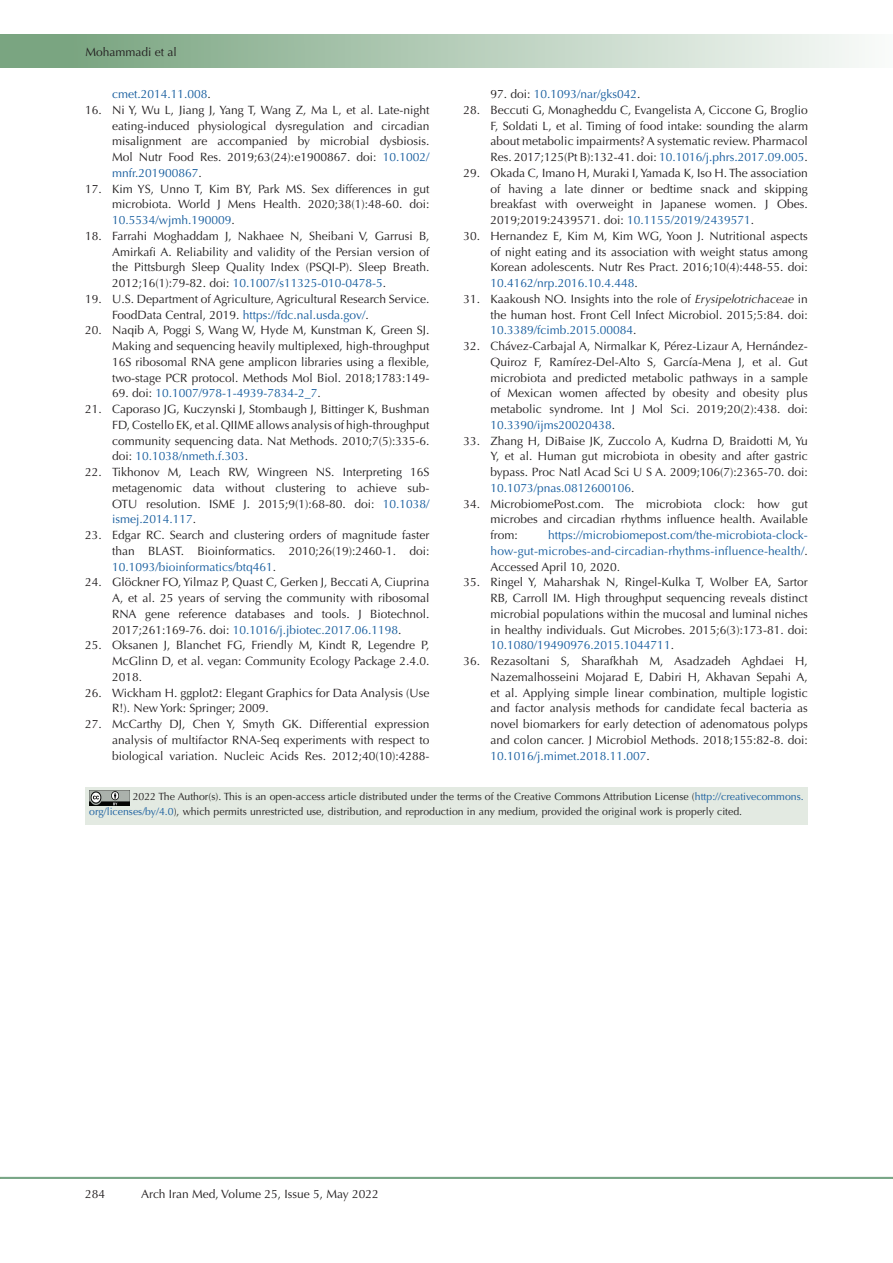
<style>
.page{position:relative;width:893px;height:1263px;background:#fff}
.page>*{position:absolute;margin:0;border:0;box-sizing:border-box;transform-origin:0 0}
.t1{font:12px/15.8px "Optima LT Std";color:#231f20;text-align:justify}
.t2{font:12px/15.8px "Optima LT Std";color:#175d9e;text-align:justify}
.t3{font:10.5px/15px "Optima LT Std";color:#231f20}
.s1{color:#231f20}
.s2{color:#175d9e}
.s3{font-style:italic}
</style>
<div class="page">
<div style="left:0;top:1177px;width:893px;height:2px;background:#0099e5;border:1px solid #7aa581"></div>
<div style="left:0;top:35px;width:893px;height:33px;background:linear-gradient(to right,#719f78,#f9fbf9)"></div>
<div style="left:85px;top:787px;width:723px;height:37px;background:#e3eae2"></div>
<img style="left:89px;top:791px;width:40px;height:14px">
<p class="t1" style="left:85px;top:45px;width:93px">Mohammadi et al</p>
<p class="t2" style="left:112px;top:86px;width:100px">cmet.2014.11.008<span class="s1">.</span></p>
<p class="t1" style="left:112px;top:102px;width:319px;text-indent:-27px">16. Ni Y, Wu L, Jiang J, Yang T, Wang Z, Ma L, et al. Late-night eating-induced physiological dysregulation and circadian misalignment are accompanied by microbial dysbiosis.<br>Mol Nutr Food Res. 2019;63(24):e1900867. doi: <span class="s2">10.1002/ mnfr.201900867</span>.</p>
<p class="t1" style="left:112px;top:181px;width:319px;text-indent:-27px">17. Kim YS, Unno T, Kim BY, Park MS. Sex differences in gut microbiota. World J Mens Health. 2020;38(1):48-60. doi:<br><span class="s2">10.5534/wjmh.190009</span>.</p>
<p class="t1" style="left:112px;top:228px;width:319px;text-indent:-27px">18. Farrahi Moghaddam J, Nakhaee N, Sheibani V, Garrusi B, Amirkafi A. Reliability and validity of the Persian version of the Pittsburgh Sleep Quality Index (PSQI-P). Sleep Breath.<br>2012;16(1):79-82. doi: <span class="s2">10.1007/s11325-010-0478-5</span>.</p>
<p class="t1" style="left:112px;top:291px;width:319px;text-indent:-27px">19. U.S. Department of Agriculture, Agricultural Research Service.<br>FoodData Central, 2019. <span class="s2">https://fdc.nal.usda.gov/</span>.</p>
<p class="t1" style="left:112px;top:323px;width:319px;text-indent:-27px">20. Naqib A, Poggi S, Wang W, Hyde M, Kunstman K, Green SJ.<br>Making and sequencing heavily multiplexed, high-throughput 16S ribosomal RNA gene amplicon libraries using a flexible, two-stage PCR protocol. Methods Mol Biol. 2018;1783:149-</p>
<p class="t2" style="left:112px;top:386px;width:210px"><span class="s1">69. doi:</span> 10.1007/978-1-4939-7834-2_7<span class="s1">.</span></p>
<p class="t1" style="left:112px;top:401px;width:319px;text-indent:-27px">21. Caporaso JG, Kuczynski J, Stombaugh J, Bittinger K, Bushman FD, Costello EK, et al. QIIME allows analysis of high-throughput community sequencing data. Nat Methods. 2010;7(5):335-6. doi: <span class="s2">10.1038/nmeth.f.303</span>.</p>
<p class="t1" style="left:112px;top:464px;width:319px;text-indent:-27px">22. Tikhonov M, Leach RW, Wingreen NS. Interpreting 16S metagenomic data without clustering to achieve sub-OTU resolution. ISME J. 2015;9(1):68-80. doi: <span class="s2">10.1038/ ismej.2014.117</span>.</p>
<p class="t1" style="left:112px;top:527px;width:319px;text-indent:-27px">23. Edgar RC. Search and clustering orders of magnitude faster than BLAST. Bioinformatics. 2010;26(19):2460-1. doi:<br><span class="s2">10.1093/bioinformatics/btq461</span>.</p>
<p class="t1" style="left:112px;top:575px;width:319px;text-indent:-27px">24. Glöckner FO, Yilmaz P, Quast C, Gerken J, Beccati A, Ciuprina A, et al. 25 years of serving the community with ribosomal RNA gene reference databases and tools. J Biotechnol.<br>2017;261:169-76. doi: <span class="s2">10.1016/j.jbiotec.2017.06.1198</span>.</p>
<p class="t1" style="left:112px;top:638px;width:319px;text-indent:-27px">25. Oksanen J, Blanchet FG, Friendly M, Kindt R, Legendre P, McGlinn D, et al. vegan: Community Ecology Package 2.4.0.<br>2018.</p>
<p class="t1" style="left:112px;top:685px;width:319px;text-indent:-27px">26. Wickham H. ggplot2: Elegant Graphics for Data Analysis (Use<br>R!). New York: Springer; 2009.</p>
<p class="t1" style="left:112px;top:716px;width:319px;text-indent:-27px">27. McCarthy DJ, Chen Y, Smyth GK. Differential expression analysis of multifactor RNA-Seq experiments with respect to biological variation. Nucleic Acids Res. 2012;40(10):4288-</p>
<p class="t2" style="left:490px;top:86px;width:152px"><span class="s1">97. doi:</span> 10.1093/nar/gks042<span class="s1">.</span></p>
<p class="t1" style="left:490px;top:102px;width:319px;text-indent:-27px">28. Beccuti G, Monagheddu C, Evangelista A, Ciccone G, Broglio F, Soldati L, et al. Timing of food intake: sounding the alarm about metabolic impairments? A systematic review. Pharmacol Res. 2017;125(Pt B):132-41. doi: <span class="s2">10.1016/j.phrs.2017.09.005</span>.</p>
<p class="t1" style="left:490px;top:165px;width:319px;text-indent:-27px">29. Okada C, Imano H, Muraki I, Yamada K, Iso H. The association of having a late dinner or bedtime snack and skipping breakfast with overweight in Japanese women. J Obes.<br>2019;2019:2439571. doi: <span class="s2">10.1155/2019/2439571</span>.</p>
<p class="t1" style="left:490px;top:228px;width:319px;text-indent:-27px">30. Hernandez E, Kim M, Kim WG, Yoon J. Nutritional aspects of night eating and its association with weight status among Korean adolescents. Nutr Res Pract. 2016;10(4):448-55. doi:<br><span class="s2">10.4162/nrp.2016.10.4.448</span>.</p>
<p class="t1" style="left:490px;top:291px;width:319px;text-indent:-27px">31. Kaakoush NO. Insights into the role of <span class="s3">Erysipelotrichaceae</span> in the human host. Front Cell Infect Microbiol. 2015;5:84. doi:<br><span class="s2">10.3389/fcimb.2015.00084</span>.</p>
<p class="t1" style="left:490px;top:338px;width:319px;text-indent:-27px">32. Chávez-Carbajal A, Nirmalkar K, Pérez-Lizaur A, Hernández-Quiroz F, Ramírez-Del-Alto S, García-Mena J, et al. Gut microbiota and predicted metabolic pathways in a sample of Mexican women affected by obesity and obesity plus metabolic syndrome. Int J Mol Sci. 2019;20(2):438. doi:<br><span class="s2">10.3390/ijms20020438</span>.</p>
<p class="t1" style="left:490px;top:433px;width:319px;text-indent:-27px">33. Zhang H, DiBaise JK, Zuccolo A, Kudrna D, Braidotti M, Yu Y, et al. Human gut microbiota in obesity and after gastric bypass. Proc Natl Acad Sci U S A. 2009;106(7):2365-70. doi:<br><span class="s2">10.1073/pnas.0812600106</span>.</p>
<p class="t1" style="left:490px;top:496px;width:319px;text-indent:-27px">34. MicrobiomePost.com. The microbiota clock: how gut microbes and circadian rhythms influence health. Available from:</p>
<p class="t2" style="left:490px;top:527px;width:319px;text-indent:58px">https://microbiomepost.com/the-microbiota-clock&shy;how-gut-microbes-and-circadian-rhythms-influence-health/<span class="s1">.<br>Accessed April 10, 2020.</span></p>
<p class="t1" style="left:490px;top:575px;width:319px;text-indent:-27px">35. Ringel Y, Maharshak N, Ringel-Kulka T, Wolber EA, Sartor RB, Carroll IM. High throughput sequencing reveals distinct microbial populations within the mucosal and luminal niches in healthy individuals. Gut Microbes. 2015;6(3):173-81. doi:<br><span class="s2">10.1080/19490976.2015.1044711</span>.</p>
<p class="t1" style="left:490px;top:653px;width:319px;text-indent:-27px">36. Rezasoltani S, Sharafkhah M, Asadzadeh Aghdaei H, Nazemalhosseini Mojarad E, Dabiri H, Akhavan Sepahi A, et al. Applying simple linear combination, multiple logistic and factor analysis methods for candidate fecal bacteria as novel biomarkers for early detection of adenomatous polyps and colon cancer. J Microbiol Methods. 2018;155:82-8. doi:<br><span class="s2">10.1016/j.mimet.2018.11.007</span>.</p>
<p class="t3" style="left:89px;top:789px;width:716px;text-indent:43px">2022 The Author(s). This is an open-access article distributed under the terms of the Creative Commons Attribution License (<span class="s2">http://creativecommons. org/licenses/by/4.0</span>), which permits unrestricted use, distribution, and reproduction in any medium, provided the original work is properly cited.</p>
<p class="t1" style="left:85px;top:1186px;width:22px">284</p>
<p class="t1" style="left:141px;top:1186px;width:239px">Arch Iran Med, Volume 25, Issue 5, May 2022</p>
</div>
